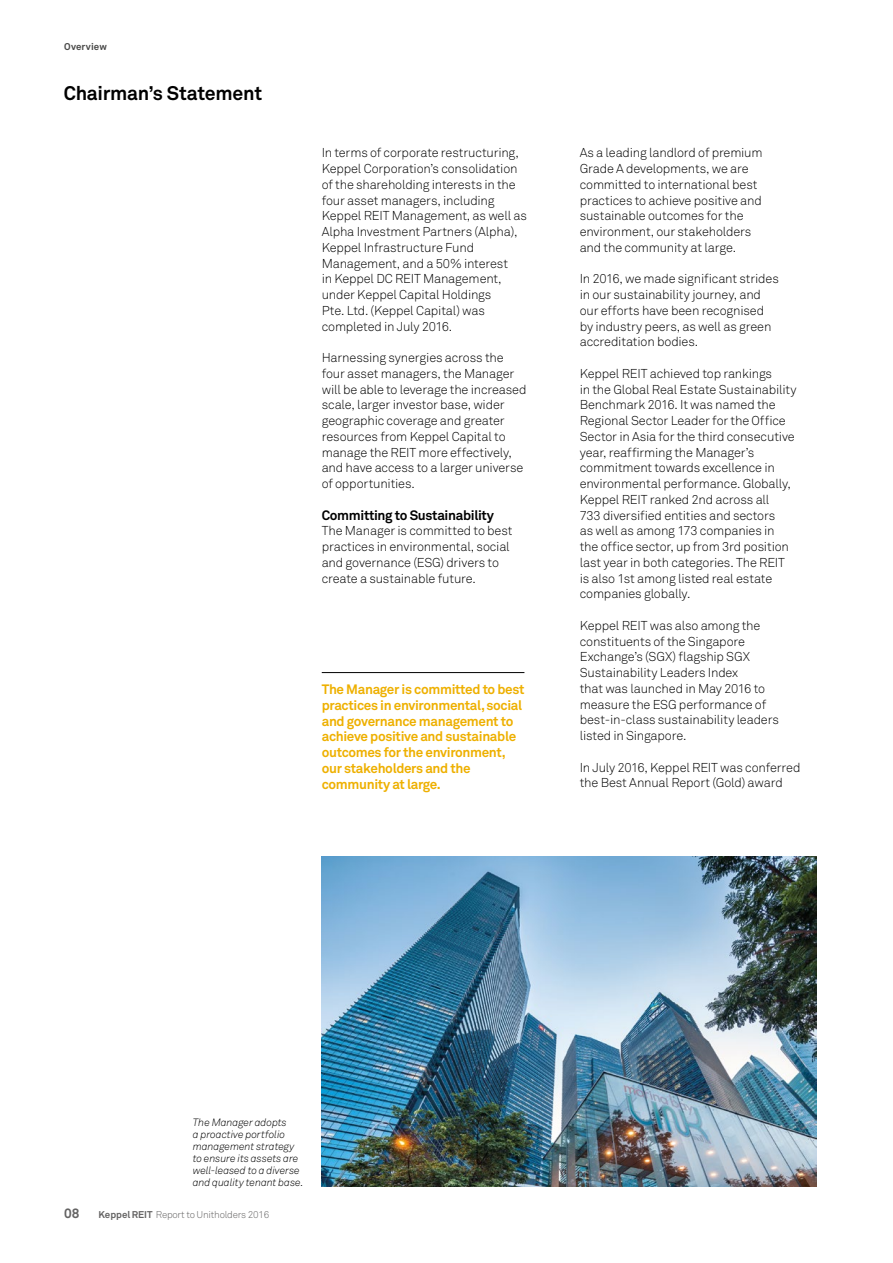
<style>
.page{position:relative;width:893px;height:1263px;background:#fff}
.page>*{position:absolute;margin:0;border:0;box-sizing:border-box;transform-origin:0 0}
.t1{font:700 19.5px "Akkurat Pro";letter-spacing:-.015em;color:#000}
.t2{font:700 13.5px/15.8px "Akkurat Pro";letter-spacing:-.025em;color:#eeb000}
.t3{font:700 13.5px "Akkurat Pro";letter-spacing:-.025em;color:#000}
.t4{font:700 13.5px "Akkurat Pro";color:#646363}
.t5{font:12.75px/15.8px "Akkurat Light Pro";letter-spacing:-.015em;color:#000}
.t6{font:italic 10.5px/12px "Akkurat Light Pro";letter-spacing:-.01em;color:#000}
.t7{font:9.75px "Akkurat Light Pro";letter-spacing:-.025em;color:#646363}
.t8{font:700 9.75px "Akkurat Pro";letter-spacing:.01em;color:#4a4a49}
.s1{font-family:"Akkurat Pro";font-weight:700}
</style>
<div class="page">
<hr style="left:322px;top:672px;width:202px;height:1px;background:#000">
<img style="left:322px;top:856px;width:494px;height:330px">
<p class="t8" style="left:64px;top:41px;width:44px">Overview</p>
<h1 class="t1" style="left:64px;top:81px;width:200px">Chairman’s Statement</h1>
<p class="t5" style="left:322px;top:145px;width:207px">In terms of corporate restructuring,<br>Keppel Corporation’s consolidation of the shareholding interests in the four asset managers, including<br>Keppel REIT Management, as well as<br>Alpha Investment Partners (Alpha),<br>Keppel Infrastructure Fund<br>Management, and a 50% interest<br>in Keppel DC REIT Management, under Keppel Capital Holdings<br>Pte. Ltd. (Keppel Capital) was completed in July 2016.</p>
<p class="t5" style="left:322px;top:350px;width:206px">Harnessing synergies across the four asset managers, the Manager will be able to leverage the increased scale, larger investor base, wider geographic coverage and greater resources from Keppel Capital to manage the REIT more effectively, and have access to a larger universe of opportunities.</p>
<p class="t3" style="left:322px;top:506px;width:174px">Committing to Sustainability</p>
<p class="t5" style="left:322px;top:523px;width:192px">The Manager is committed to best practices in environmental, social and governance (ESG) drivers to create a sustainable future.</p>
<p class="t2" style="left:322px;top:681px;width:204px">The Manager is committed to best practices in environmental, social and governance management to achieve positive and sustainable outcomes for the environment, our stakeholders and the community at large.</p>
<p class="t5" style="left:580px;top:145px;width:184px">As a leading landlord of premium<br>Grade A developments, we are committed to international best practices to achieve positive and sustainable outcomes for the environment, our stakeholders and the community at large.</p>
<p class="t5" style="left:580px;top:271px;width:201px">In 2016, we made significant strides in our sustainability journey, and our efforts have been recognised by industry peers, as well as green accreditation bodies.</p>
<p class="t5" style="left:580px;top:366px;width:218px">Keppel REIT achieved top rankings<br>in the Global Real Estate Sustainability Benchmark 2016. It was named the Regional Sector Leader for the Office Sector in Asia for the third consecutive year, reaffirming the Manager’s commitment towards excellence in environmental performance. Globally, Keppel REIT ranked 2nd across all<br>733 diversified entities and sectors<br>as well as among 173 companies in<br>the office sector, up from 3rd position last year in both categories. The REIT is also 1st among listed real estate companies globally.</p>
<p class="t5" style="left:580px;top:618px;width:201px">Keppel REIT was also among the constituents of the Singapore<br>Exchange’s (SGX) flagship SGX<br>Sustainability Leaders Index<br>that was launched in May 2016 to measure the ESG performance of best-in-class sustainability leaders listed in Singapore.</p>
<p class="t5" style="left:580px;top:759px;width:222px">In July 2016, Keppel REIT was conferred the Best Annual Report (Gold) award</p>
<p class="t6" style="left:193px;top:1117px;width:112px">The Manager adopts<br>a proactive portfolio management strategy to ensure its assets are well-leased to a diverse and quality tenant base.</p>
<p class="t4" style="left:64px;top:1205px;width:17px">08</p>
<p class="t7" style="left:99px;top:1209px;width:172px"><span class="s1">Keppel REIT</span> Report to Unitholders 2016</p>
</div>
